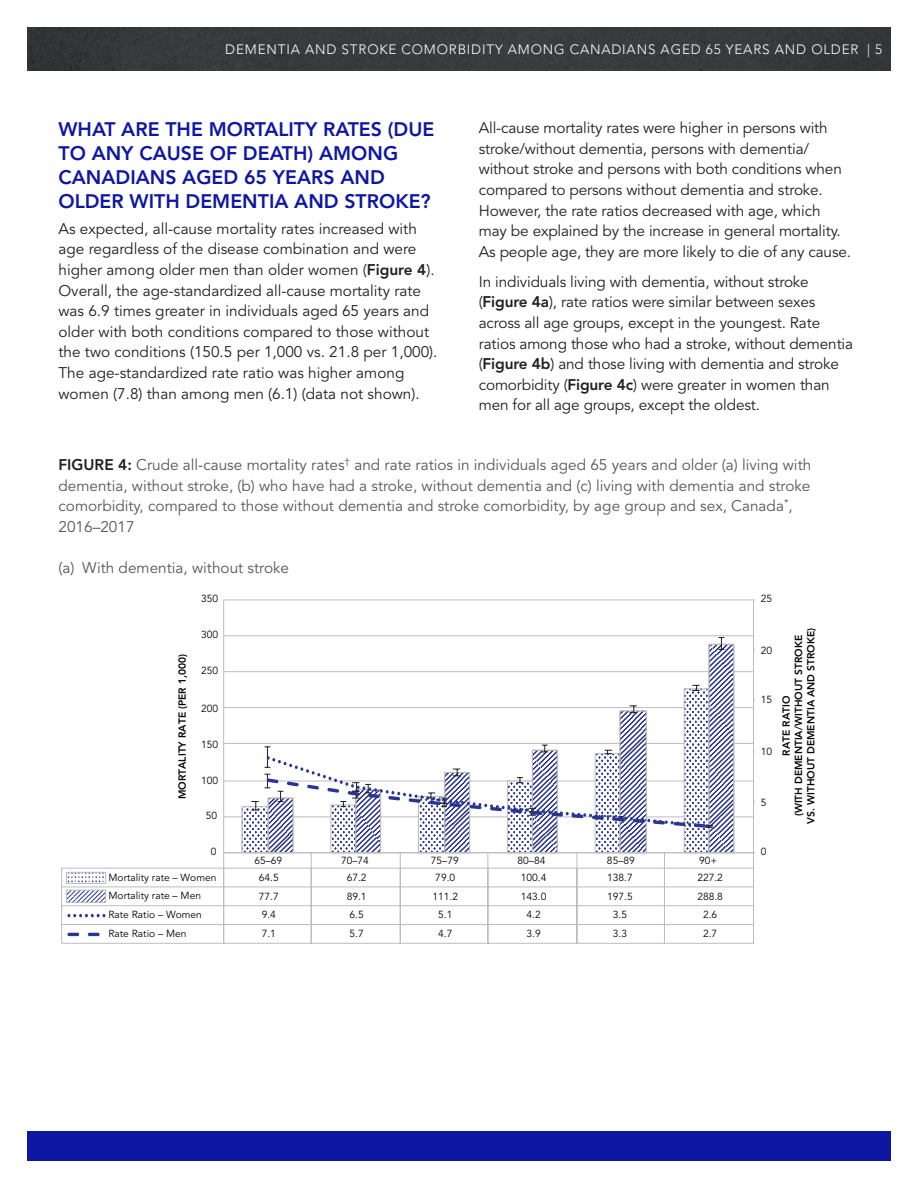
<style>
.page{position:relative;width:918px;height:1188px;background:#fff}
.page>*{position:absolute;margin:0;border:0;box-sizing:border-box;transform-origin:0 0}
.Heading_1{font:800 19.5px/24px "Avenir LT Std";color:#0d17a1}
.BODY{font:15.3px/20.7px "Avenir LT Std";letter-spacing:-.01em;color:#231f20}
.Figure_Title{font:15.3px/20.7px "Avenir LT Std";color:#57585a}
.Figure_Title__No_bol{font:15.3px "Avenir LT Std";color:#57585a}
.t1{font:300 13.5px "Avenir LT Std";letter-spacing:.06em;color:#fff}
.t2{font:10.2px "Avenir LT Std";color:#040503}
.t3{font:800 10.2px/12.3px "Avenir LT Std";color:#040503;text-align:center}
.s1{font-weight:800}
.s2{font-weight:800;color:#231f20}
</style>
<div class="page">
<div style="left:27px;top:27px;width:864px;height:44px;background:#38393b"></div>
<div style="left:27px;top:1131px;width:864px;height:30px;background:#0d17a1"></div>
<hr style="left:224px;top:817px;width:530px;height:1px;background:#bcbdc0">
<hr style="left:224px;top:781px;width:530px;height:1px;background:#bcbdc0">
<hr style="left:224px;top:743px;width:530px;height:1px;background:#bcbdc0">
<hr style="left:224px;top:707px;width:530px;height:1px;background:#bcbdc0">
<hr style="left:224px;top:671px;width:530px;height:1px;background:#bcbdc0">
<hr style="left:224px;top:636px;width:530px;height:1px;background:#bcbdc0">
<hr style="left:224px;top:600px;width:530px;height:1px;background:#bcbdc0">
<svg style="left:241px;top:746px;width:27px;height:106px"></svg>
<svg style="left:268px;top:644px;width:466px;height:208px"></svg>
<svg style="left:251px;top:801px;width:8px;height:10px"></svg>
<svg style="left:692px;top:685px;width:8px;height:6px"></svg>
<svg style="left:629px;top:705px;width:8px;height:8px"></svg>
<svg style="left:718px;top:637px;width:6px;height:13px"></svg>
<hr style="left:753px;top:600px;width:1px;height:253px;background:#bcbdc0">
<hr style="left:223px;top:600px;width:1px;height:253px;background:#bcbdc0">
<hr style="left:224px;top:852px;width:530px;height:1px;background:#bcbdc0">
<hr style="left:62px;top:868px;width:692px;height:1px;background:#bcbdc0">
<hr style="left:62px;top:887px;width:692px;height:1px;background:#bcbdc0">
<hr style="left:62px;top:905px;width:692px;height:1px;background:#bcbdc0">
<hr style="left:62px;top:924px;width:692px;height:1px;background:#bcbdc0">
<hr style="left:62px;top:943px;width:692px;height:1px;background:#bcbdc0">
<svg style="left:223px;top:853px;width:1px;height:90px"></svg>
<svg style="left:311px;top:853px;width:1px;height:90px"></svg>
<svg style="left:400px;top:853px;width:1px;height:90px"></svg>
<svg style="left:488px;top:853px;width:1px;height:90px"></svg>
<svg style="left:577px;top:853px;width:1px;height:90px"></svg>
<svg style="left:664px;top:853px;width:1px;height:90px"></svg>
<svg style="left:753px;top:852px;width:2px;height:91px"></svg>
<svg style="left:265px;top:745px;width:448px;height:83px"></svg>
<svg style="left:61px;top:868px;width:44px;height:75px"></svg>
<svg style="left:68px;top:892px;width:36px;height:9px"></svg>
<div style="left:66px;top:890px;width:40px;height:13px;border:1px solid #bcbdc0"></div>
<svg style="left:68px;top:874px;width:36px;height:8px"></svg>
<div style="left:66px;top:872px;width:40px;height:12px;border:1px solid #bcbdc0"></div>
<p class="t1" style="left:225px;top:42px;width:658px">DEMENTIA AND STROKE COMORBIDITY AMONG CANADIANS AGED 65 YEARS AND OLDER | 5</p>
<p class="Heading_1" style="left:58px;top:118px;width:377px">WHAT ARE THE MORTALITY RATES (DUE<br>TO ANY CAUSE OF DEATH) AMONG<br>CANADIANS AGED 65 YEARS AND<br>OLDER WITH DEMENTIA AND STROKE?</p>
<p class="BODY" style="left:58px;top:219px;width:381px">As expected, all-cause mortality rates increased with age regardless of the disease combination and were higher among older men than older women (<span class="s1">Figure 4</span>).<br>Overall, the age-standardized all-cause mortality rate was 6.9 times greater in individuals aged 65 years and older with both conditions compared to those without the two conditions (150.5 per 1,000 vs. 21.8 per 1,000).<br>The age-standardized rate ratio was higher among women (7.8) than among men (6.1) (data not shown).</p>
<p class="BODY" style="left:479px;top:118px;width:374px">All-cause mortality rates were higher in persons with stroke/without dementia, persons with dementia/ without stroke and persons with both conditions when compared to persons without dementia and stroke.<br>However, the rate ratios decreased with age, which may be explained by the increase in general mortality.<br>As people age, they are more likely to die of any cause.</p>
<p class="BODY" style="left:479px;top:271px;width:376px">In individuals living with dementia, without stroke (<span class="s1">Figure 4a</span>), rate ratios were similar between sexes across all age groups, except in the youngest. Rate ratios among those who had a stroke, without dementia (<span class="s1">Figure 4b</span>) and those living with dementia and stroke comorbidity (<span class="s1">Figure 4c</span>) were greater in women than men for all age groups, except the oldest.</p>
<p class="Figure_Title" style="left:58px;top:455px;width:754px"><span class="s2">FIGURE 4:</span> Crude all-cause mortality rates<sup>†</sup> and rate ratios in individuals aged 65 years and older (a) living with dementia, without stroke, (b) who have had a stroke, without dementia and (c) living with dementia and stroke comorbidity, compared to those without dementia and stroke comorbidity, by age group and sex, Canada<sup>*</sup>, 2016–2017</p>
<p class="Figure_Title__No_bol" style="left:58px;top:559px;width:232px">(a) With dementia, without stroke</p>
<p class="t2" style="left:201px;top:593px;width:19px">350</p>
<p class="t3" style="left:176px;top:799px;width:147px;rotate:-90deg">MORTALITY RATE (PER 1,000)</p>
<p class="t2" style="left:201px;top:629px;width:19px">300</p>
<p class="t2" style="left:201px;top:665px;width:19px">250</p>
<p class="t2" style="left:201px;top:702px;width:19px">200</p>
<p class="t2" style="left:201px;top:738px;width:19px">150</p>
<p class="t2" style="left:201px;top:774px;width:19px">100</p>
<p class="t2" style="left:206px;top:810px;width:13px">50</p>
<p class="t2" style="left:211px;top:846px;width:7px">0</p>
<p class="t2" style="left:254px;top:854px;width:29px">65–69</p>
<p class="t2" style="left:341px;top:854px;width:29px">70–74</p>
<p class="t2" style="left:431px;top:854px;width:29px">75–79</p>
<p class="t2" style="left:518px;top:854px;width:29px">80–84</p>
<p class="t2" style="left:607px;top:854px;width:29px">85–89</p>
<p class="t2" style="left:699px;top:854px;width:20px">90+</p>
<p class="t2" style="left:109px;top:871px;width:109px">Mortality rate – Women</p>
<p class="t2" style="left:259px;top:872px;width:21px">64.5</p>
<p class="t2" style="left:347px;top:872px;width:21px">67.2</p>
<p class="t2" style="left:435px;top:872px;width:21px">79.0</p>
<p class="t2" style="left:521px;top:872px;width:27px">100.4</p>
<p class="t2" style="left:607px;top:872px;width:27px">138.7</p>
<p class="t2" style="left:697px;top:872px;width:27px">227.2</p>
<p class="t2" style="left:109px;top:890px;width:94px">Mortality rate – Men</p>
<p class="t2" style="left:259px;top:890px;width:21px">77.7</p>
<p class="t2" style="left:347px;top:890px;width:21px">89.1</p>
<p class="t2" style="left:432px;top:890px;width:27px">111.2</p>
<p class="t2" style="left:521px;top:890px;width:27px">143.0</p>
<p class="t2" style="left:607px;top:890px;width:27px">197.5</p>
<p class="t2" style="left:697px;top:890px;width:27px">288.8</p>
<p class="t2" style="left:109px;top:909px;width:95px">Rate Ratio – Women</p>
<p class="t2" style="left:262px;top:909px;width:16px">9.4</p>
<p class="t2" style="left:350px;top:909px;width:16px">6.5</p>
<p class="t2" style="left:438px;top:909px;width:16px">5.1</p>
<p class="t2" style="left:526px;top:909px;width:16px">4.2</p>
<p class="t2" style="left:613px;top:909px;width:16px">3.5</p>
<p class="t2" style="left:703px;top:909px;width:16px">2.6</p>
<p class="t2" style="left:109px;top:928px;width:80px">Rate Ratio – Men</p>
<p class="t2" style="left:262px;top:928px;width:16px">7.1</p>
<p class="t2" style="left:350px;top:928px;width:16px">5.7</p>
<p class="t2" style="left:438px;top:928px;width:16px">4.7</p>
<p class="t2" style="left:526px;top:928px;width:16px">3.9</p>
<p class="t2" style="left:613px;top:928px;width:16px">3.3</p>
<p class="t2" style="left:703px;top:928px;width:16px">2.7</p>
<p class="t2" style="left:761px;top:593px;width:13px">25</p>
<p class="t2" style="left:761px;top:644px;width:13px">20</p>
<p class="t2" style="left:761px;top:694px;width:13px">15</p>
<p class="t2" style="left:761px;top:745px;width:13px">10</p>
<p class="t2" style="left:761px;top:796px;width:7px">5</p>
<p class="t2" style="left:761px;top:846px;width:7px">0</p>
<p class="t3" style="left:780px;top:824px;width:197px;rotate:-90deg">RATE RATIO<br>(WITH DEMENTIA/WITHOUT STROKE<br>VS. WITHOUT DEMENTIA AND STROKE)</p>
</div>
